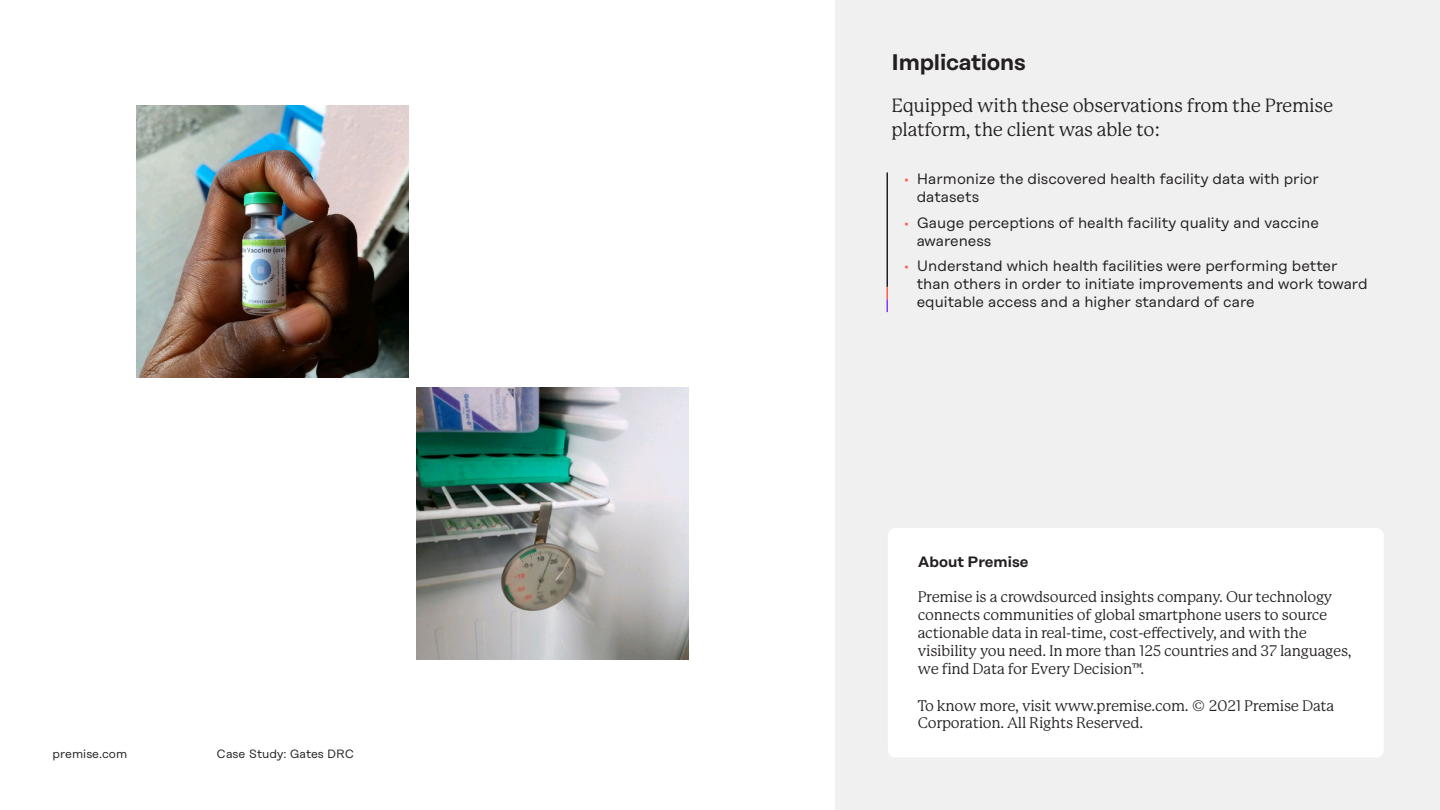
<style>
.page{position:relative;width:1440px;height:810px;background:#fff}
.page>*{position:absolute;margin:0;border:0;box-sizing:border-box;transform-origin:0 0}
.t1{font:600 22.5px "Rational Display";letter-spacing:-.01em;color:#231f20}
.t2{font:18.75px/24px "P22 Mackinac Pro";letter-spacing:-.015em;color:#231f20}
.t3{font:15px/18px "P22 Mackinac Pro";letter-spacing:-.015em;color:#231f20}
.t4{font:15px/18px "Rational Display";color:#231f20}
.t5{font:600 15px "Rational Display";color:#231f20}
.t6{font:12px "Rational Display";color:#231f20}
.s1{font-size:11.25px;color:#ff5c4a}
</style>
<div class="page">
<div style="left:836px;top:0;width:604px;height:810px;background:#f0f0f0"></div>
<img style="left:136px;top:105px;width:273px;height:272px">
<img style="left:416px;top:388px;width:272px;height:272px">
<svg style="left:886px;top:287px;width:2px;height:25px"></svg>
<hr style="left:886px;top:173px;width:2px;height:114px;background:#231f20">
<div style="left:888px;top:528px;width:496px;height:230px;background:#fff;border-radius:8px"></div>
<p class="t6" style="left:52px;top:746px;width:76px">premise.com</p>
<p class="t6" style="left:217px;top:746px;width:139px">Case Study: Gates DRC</p>
<p class="t1" style="left:892px;top:49px;width:136px">Implications</p>
<p class="t2" style="left:892px;top:93px;width:443px">Equipped with these observations from the Premise platform, the client was able to:</p>
<p class="t4" style="left:917px;top:170px;width:404px;text-indent:-14px"><span class="s1">▪</span> Harmonize the discovered health facility data with prior datasets</p>
<p class="t4" style="left:917px;top:214px;width:404px;text-indent:-14px"><span class="s1">▪</span> Gauge perceptions of health facility quality and vaccine awareness</p>
<p class="t4" style="left:917px;top:257px;width:453px;text-indent:-14px"><span class="s1">▪</span> Understand which health facilities were performing better than others in order to initiate improvements and work toward equitable access and a higher standard of care</p>
<p class="t5" style="left:918px;top:553px;width:112px">About Premise</p>
<p class="t3" style="left:918px;top:588px;width:435px">Premise is a crowdsourced insights company. Our technology connects communities of global smartphone users to source actionable data in real-time, cost-effectively, and with the visibility you need. In more than 125 countries and 37 languages, we find Data for Every Decision™.</p>
<p class="t3" style="left:918px;top:697px;width:418px;line-height:17.3px">To know more, visit www.premise.com. © 2021 Premise Data<br>Corporation. All Rights Reserved.</p>
</div>
